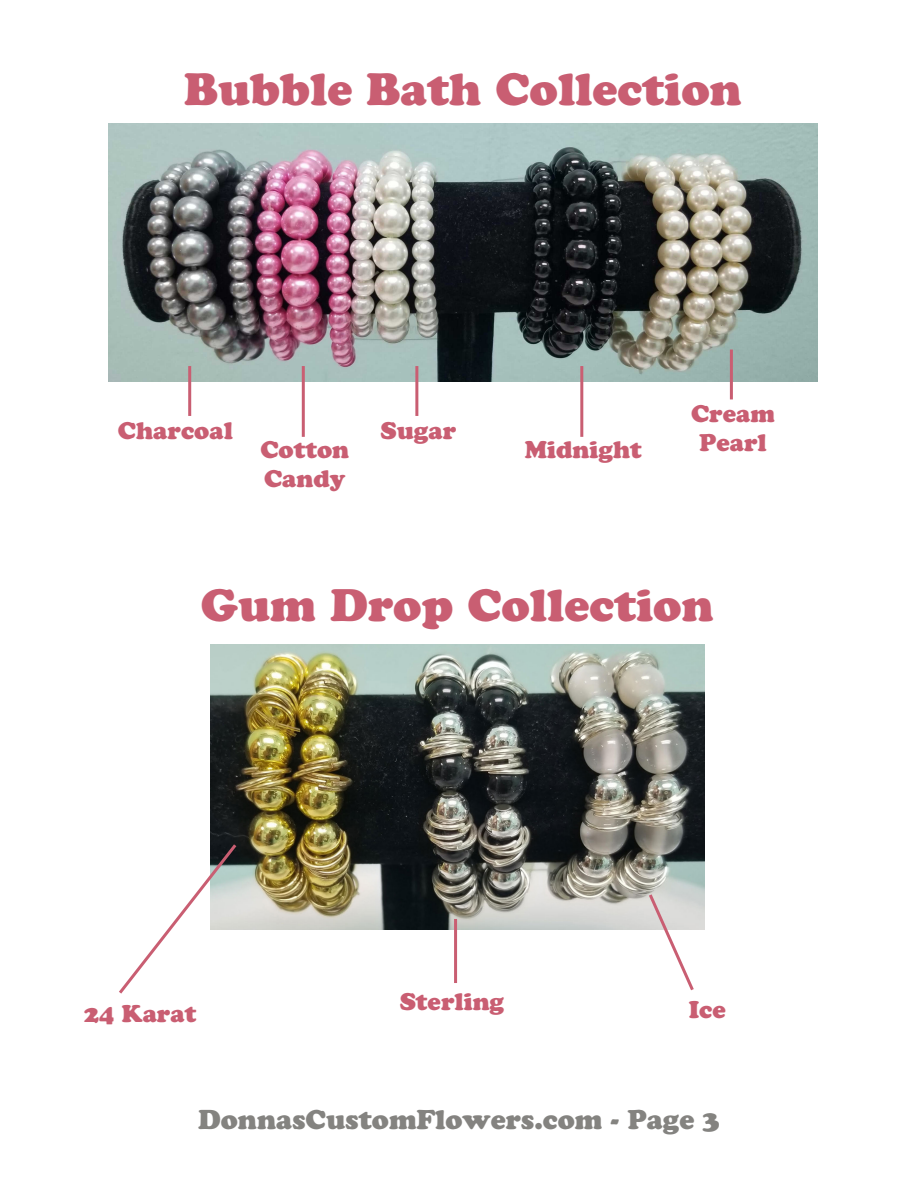
<style>
.page{position:relative;width:918px;height:1188px;background:#fff}
.page>*{position:absolute;margin:0;border:0;box-sizing:border-box;transform-origin:0 0}
.t1{font:45px "Cooper Black Std";color:#c95e72}
.t2{font:27px "Cooper Black Std";color:#848380}
.t3{font:24px "Cooper Black Std";color:#c95e72}
</style>
<div class="page">
<img style="left:108px;top:124px;width:709px;height:257px">
<hr style="left:188px;top:366px;width:3px;height:50px;background:#c95e72">
<hr style="left:302px;top:366px;width:3px;height:71px;background:#c95e72">
<hr style="left:415px;top:366px;width:3px;height:50px;background:#c95e72">
<img style="left:210px;top:645px;width:494px;height:285px">
<svg style="left:119px;top:841px;width:120px;height:153px"></svg>
<hr style="left:454px;top:919px;width:3px;height:64px;background:#c95e72">
<svg style="left:646px;top:891px;width:50px;height:100px"></svg>
<hr style="left:580px;top:366px;width:3px;height:71px;background:#c95e72">
<hr style="left:730px;top:350px;width:3px;height:49px;background:#c95e72">
<p class="t1" style="left:184px;top:62px;width:559px">Bubble Bath Collection</p>
<p class="t3" style="left:118px;top:416px;width:117px">Charcoal</p>
<p class="t3" style="left:260px;top:435px;width:90px">Cotton</p>
<p class="t3" style="left:264px;top:464px;width:83px">Candy</p>
<p class="t3" style="left:381px;top:416px;width:77px">Sugar</p>
<p class="t3" style="left:525px;top:435px;width:118px">Midnight</p>
<p class="t3" style="left:691px;top:399px;width:85px">Cream</p>
<p class="t3" style="left:699px;top:428px;width:69px">Pearl</p>
<p class="t1" style="left:201px;top:578px;width:514px">Gum Drop Collection</p>
<p class="t3" style="left:84px;top:1000px;width:114px">24 Karat</p>
<p class="t3" style="left:400px;top:988px;width:106px">Sterling</p>
<p class="t3" style="left:689px;top:995px;width:39px">Ice</p>
<p class="t2" style="left:198px;top:1103px;width:523px">DonnasCustomFlowers.com - Page 3</p>
</div>
